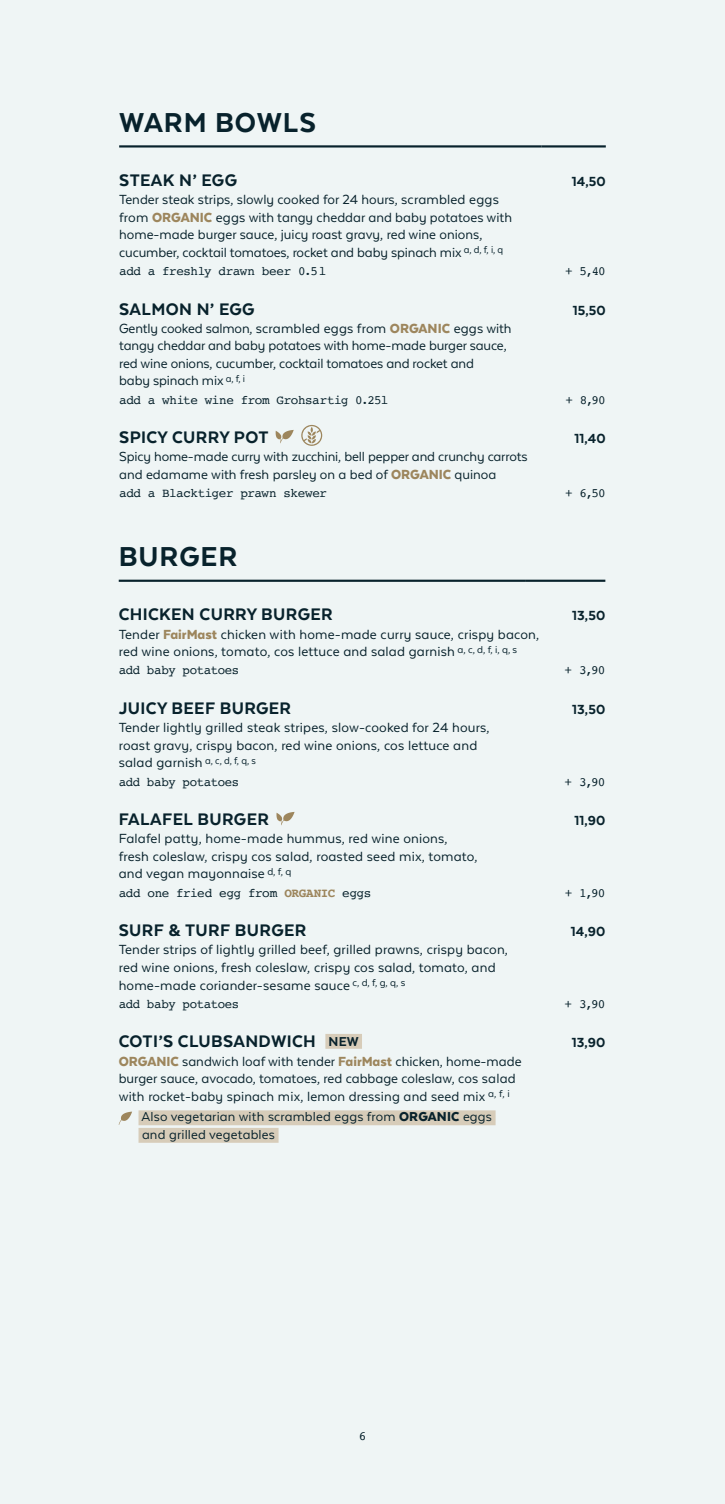
<style>
.page{position:relative;width:725px;height:1504px;background:#fff}
.page>*{position:absolute;margin:0;border:0;box-sizing:border-box;transform-origin:0 0}
.t1{font:800 31.5px "Texta Alt";letter-spacing:.03em;color:#08222c}
.t2{font:800 19.25px "Texta Alt";letter-spacing:.02em;color:#08222c}
.t3{font:15.22px/17.5px "Texta Alt";letter-spacing:.01em;color:#08222c}
.t4{font:15.22px/17.5px "Texta Alt";letter-spacing:-.01em;color:#08222c}
.t5{font:800 15.22px "Texta Alt";letter-spacing:.01em;color:#08222c}
.t6{font:15.05px/17.5px "Texta Alt";letter-spacing:-.01em;color:#08222c}
.t7{font:14.88px/17.5px "Texta Alt";letter-spacing:.01em;color:#08222c}
.t8{font:12.6px "Courier";letter-spacing:-.03em;color:#08222c}
.s1{font-weight:900;color:#9d865d}
.s2{font-weight:900;font-size:15.22px;color:#9d865d}
.s3{font-weight:700;color:#9d865d}
.s4{font-size:14.88px}
.s5{font-weight:900}
</style>
<div class="page">
<div style="left:0;top:0;width:724px;height:1503px;background:#eff5f5"></div>
<hr style="left:119px;top:145px;width:422px;height:2px;background:#08222c">
<hr style="left:541px;top:145px;width:64px;height:2px;background:#08222c">
<svg style="left:275px;top:430px;width:18px;height:13px"></svg>
<svg style="left:301px;top:425px;width:21px;height:21px"></svg>
<hr style="left:119px;top:579px;width:406px;height:2px;background:#08222c">
<hr style="left:525px;top:579px;width:80px;height:2px;background:#08222c">
<svg style="left:276px;top:812px;width:18px;height:13px"></svg>
<div style="left:325px;top:1033px;width:37px;height:15px;background:#d7ccb9"></div>
<div style="left:138px;top:1110px;width:357px;height:15px;background:#d7ccb9"></div>
<div style="left:138px;top:1127px;width:140px;height:15px;background:#d7ccb9"></div>
<svg style="left:119px;top:1111px;width:13px;height:13px"></svg>
<h1 class="t1" style="left:119px;top:106px;width:198px">WARM BOWLS</h1>
<p class="t2" style="left:119px;top:170px;width:119px">STEAK N’ EGG</p>
<p class="t5" style="left:571px;top:174px;width:36px">14,50</p>
<p class="t3" style="left:119px;top:191px;width:394px">Tender steak strips, slowly cooked for 24 hours, scrambled eggs from <span class="s1">ORGANIC</span> eggs with tangy cheddar and baby potatoes with home-made burger sauce, juicy roast gravy, red wine onions, cucumber, cocktail tomatoes, rocket and baby spinach mix <sup>a,</sup> <sup>d,</sup> <sup>f,</sup> <sup>i,</sup> <sup>q</sup></p>
<p class="t8" style="left:119px;top:261px;width:208px">add a freshly drawn beer 0.5l</p>
<p class="t8" style="left:565px;top:261px;width:42px">+ 5,40</p>
<p class="t2" style="left:119px;top:299px;width:137px">SALMON N’ EGG</p>
<p class="t5" style="left:572px;top:302px;width:35px">15,50</p>
<p class="t4" style="left:119px;top:319px;width:393px">Gently cooked salmon, scrambled eggs from <span class="s1">ORGANIC</span> eggs with tangy cheddar and baby potatoes with home-made burger sauce, red wine onions, cucumber, cocktail tomatoes and rocket and<br>baby spinach mix <sup>a,</sup> <sup>f,</sup> <sup>i</sup></p>
<p class="t8" style="left:119px;top:390px;width:270px">add a white wine from Grohsartig 0.25l</p>
<p class="t8" style="left:565px;top:390px;width:42px">+ 8,90</p>
<p class="t2" style="left:119px;top:427px;width:151px">SPICY CURRY POT</p>
<p class="t5" style="left:574px;top:431px;width:33px">11,40</p>
<p class="t6" style="left:119px;top:448px;width:409px">Spicy home-made curry with zucchini, bell pepper and crunchy carrots and edamame with fresh parsley on a bed of <span class="s2">ORGANIC</span> quinoa</p>
<p class="t8" style="left:119px;top:483px;width:209px">add a Blacktiger prawn skewer</p>
<p class="t8" style="left:565px;top:483px;width:42px">+ 6,50</p>
<h1 class="t1" style="left:119px;top:540px;width:120px">BURGER</h1>
<p class="t2" style="left:119px;top:604px;width:215px">CHICKEN CURRY BURGER</p>
<p class="t5" style="left:572px;top:608px;width:35px">13,50</p>
<p class="t3" style="left:119px;top:625px;width:421px">Tender <span class="s1">FairMast</span> chicken with home-made curry sauce, crispy bacon, red wine onions, tomato, cos lettuce and salad garnish <sup>a,</sup> <sup>c,</sup> <sup>d,</sup> <sup>f,</sup> <sup>i,</sup> <sup>q,</sup> <sup>s</sup></p>
<p class="t8" style="left:119px;top:660px;width:122px">add baby potatoes</p>
<p class="t8" style="left:564px;top:660px;width:42px">+ 3,90</p>
<p class="t2" style="left:119px;top:698px;width:174px">JUICY BEEF BURGER</p>
<p class="t5" style="left:572px;top:701px;width:35px">13,50</p>
<p class="t3" style="left:119px;top:718px;width:372px">Tender lightly grilled steak stripes, slow-cooked for 24 hours, roast gravy, crispy bacon, red wine onions, cos lettuce and salad garnish <sup>a,</sup> <sup>c,</sup> <sup>d,</sup> <sup>f,</sup> <sup>q,</sup> <sup>s</sup></p>
<p class="t8" style="left:119px;top:771px;width:122px">add baby potatoes</p>
<p class="t8" style="left:564px;top:771px;width:42px">+ 3,90</p>
<p class="t2" style="left:119px;top:809px;width:152px">FALAFEL BURGER</p>
<p class="t5" style="left:574px;top:812px;width:32px">11,90</p>
<p class="t3" style="left:119px;top:829px;width:360px">Falafel patty, home-made hummus, red wine onions, fresh coleslaw, crispy cos salad, roasted seed mix, tomato, and vegan mayonnaise <sup>d,</sup> <sup>f,</sup> <sup>q</sup></p>
<p class="t8" style="left:119px;top:882px;width:254px">add one fried egg from <span class="s3">ORGANIC</span> eggs</p>
<p class="t8" style="left:564px;top:882px;width:42px">+ 1,90</p>
<p class="t2" style="left:119px;top:920px;width:189px">SURF &amp; TURF BURGER</p>
<p class="t5" style="left:570px;top:923px;width:36px">14,90</p>
<p class="t3" style="left:119px;top:940px;width:390px">Tender strips of lightly grilled beef, grilled prawns, crispy bacon, red wine onions, fresh coleslaw, crispy cos salad, tomato, and home-made coriander-sesame sauce <sup>c,</sup> <sup>d,</sup> <sup>f,</sup> <sup>g,</sup> <sup>q,</sup> <sup>s</sup></p>
<p class="t8" style="left:119px;top:993px;width:122px">add baby potatoes</p>
<p class="t8" style="left:564px;top:993px;width:42px">+ 3,90</p>
<p class="t2" style="left:119px;top:1031px;width:241px">COTI’S CLUBSANDWICH <span class="s4">NEW</span></p>
<p class="t5" style="left:571px;top:1034px;width:35px">13,90</p>
<p class="t3" style="left:119px;top:1051px;width:404px"><span class="s1">ORGANIC</span> sandwich loaf with tender <span class="s1">FairMast</span> chicken, home-made burger sauce, avocado, tomatoes, red cabbage coleslaw, cos salad with rocket-baby spinach mix, lemon dressing and seed mix <sup>a,</sup> <sup>f,</sup> <sup>i</sup></p>
<p class="t7" style="left:141px;top:1107px;width:351px">Also vegetarian with scrambled eggs from <span class="s5">ORGANIC</span> eggs and grilled vegetables</p>
<p class="t8" style="left:358px;top:1425px;width:9px">6</p>
</div>
